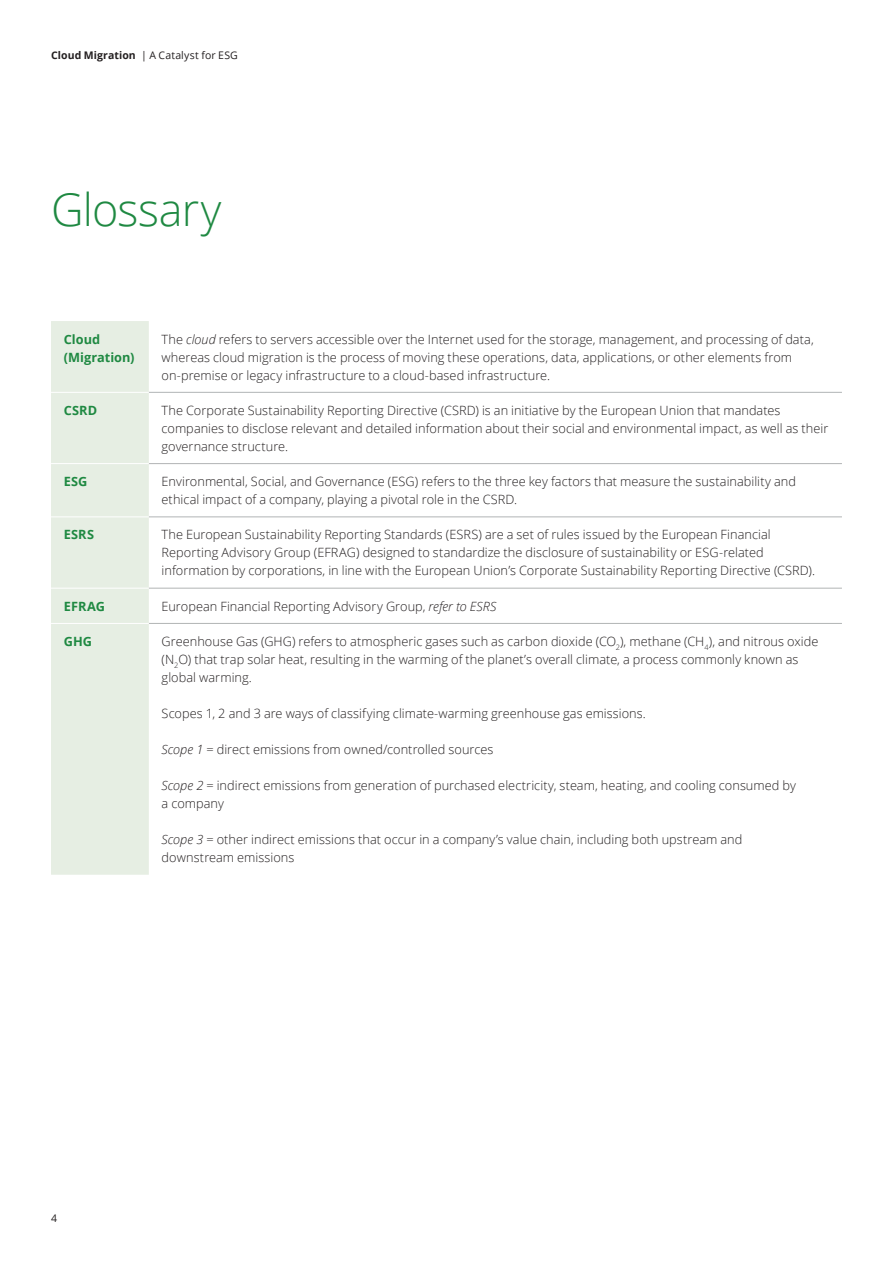
<style>
.page{position:relative;width:893px;height:1263px;background:#fff}
.page>*{position:absolute;margin:0;border:0;box-sizing:border-box;transform-origin:0 0}
.Story_heading_light__30_36pt{font:300 45px "Open Sans";letter-spacing:-.015em;color:#1f8942}
.Body_copy__8_5_12pt{font:300 12.75px/18px "Open Sans";letter-spacing:.005em;color:#231f20}
.Body_copy__8_5_12pt-2{font:700 12.75px/18px "Open Sans";letter-spacing:.005em;color:#1f8942}
.t1{font:10.5px "Open Sans";letter-spacing:.02em;color:#231f20}
.s1{font-weight:700}
.s2{font-style:italic}
</style>
<div class="page">
<div style="left:51px;top:321px;width:98px;height:554px;background:#e6eee3"></div>
<hr style="left:149px;top:392px;width:693px;height:1px;background:#b1b4b5">
<hr style="left:149px;top:463px;width:693px;height:1px;background:#b1b4b5">
<hr style="left:149px;top:516px;width:693px;height:1px;background:#b1b4b5">
<hr style="left:149px;top:588px;width:693px;height:1px;background:#b1b4b5">
<hr style="left:149px;top:623px;width:693px;height:1px;background:#b1b4b5">
<hr style="left:51px;top:392px;width:98px;height:1px;background:#fff">
<hr style="left:51px;top:463px;width:98px;height:1px;background:#fff">
<hr style="left:51px;top:516px;width:98px;height:1px;background:#fff">
<hr style="left:51px;top:588px;width:98px;height:1px;background:#fff">
<hr style="left:51px;top:623px;width:98px;height:1px;background:#fff">
<p class="t1" style="left:51px;top:48px;width:188px"><span class="s1">Cloud Migration</span> | A Catalyst for ESG</p>
<p class="Story_heading_light__30_36pt" style="left:51px;top:179px;width:172px">Glossary</p>
<p class="Body_copy__8_5_12pt-2" style="left:64px;top:330px;width:72px">Cloud (Migration)</p>
<p class="Body_copy__8_5_12pt" style="left:162px;top:330px;width:654px">The <span class="s2">cloud</span> refers to servers accessible over the Internet used for the storage, management, and processing of data, whereas cloud migration is the process of moving these operations, data, applications, or other elements from on-premise or legacy infrastructure to a cloud-based infrastructure.</p>
<p class="Body_copy__8_5_12pt-2" style="left:64px;top:401px;width:35px">CSRD</p>
<p class="Body_copy__8_5_12pt" style="left:162px;top:401px;width:668px">The Corporate Sustainability Reporting Directive (CSRD) is an initiative by the European Union that mandates companies to disclose relevant and detailed information about their social and environmental impact, as well as their governance structure.</p>
<p class="Body_copy__8_5_12pt-2" style="left:64px;top:472px;width:25px">ESG</p>
<p class="Body_copy__8_5_12pt" style="left:162px;top:472px;width:636px">Environmental, Social, and Governance (ESG) refers to the three key factors that measure the sustainability and ethical impact of a company, playing a pivotal role in the CSRD.</p>
<p class="Body_copy__8_5_12pt-2" style="left:64px;top:525px;width:32px">ESRS</p>
<p class="Body_copy__8_5_12pt" style="left:162px;top:525px;width:655px">The European Sustainability Reporting Standards (ESRS) are a set of rules issued by the European Financial<br>Reporting Advisory Group (EFRAG) designed to standardize the disclosure of sustainability or ESG-related information by corporations, in line with the European Union’s Corporate Sustainability Reporting Directive (CSRD).</p>
<p class="Body_copy__8_5_12pt-2" style="left:64px;top:597px;width:43px">EFRAG</p>
<p class="Body_copy__8_5_12pt" style="left:162px;top:597px;width:336px">European Financial Reporting Advisory Group, <span class="s2">refer to ESRS</span></p>
<p class="Body_copy__8_5_12pt-2" style="left:64px;top:632px;width:30px">GHG</p>
<p class="Body_copy__8_5_12pt" style="left:162px;top:632px;width:658px">Greenhouse Gas (GHG) refers to atmospheric gases such as carbon dioxide (CO<sub>2</sub>), methane (CH<sub>4</sub>), and nitrous oxide (N<sub>2</sub>O) that trap solar heat, resulting in the warming of the planet’s overall climate, a process commonly known as global warming.</p>
<p class="Body_copy__8_5_12pt" style="left:162px;top:704px;width:486px">Scopes 1, 2 and 3 are ways of classifying climate-warming greenhouse gas emissions.</p>
<p class="Body_copy__8_5_12pt" style="left:162px;top:740px;width:333px"><span class="s2">Scope 1</span> = direct emissions from owned/controlled sources</p>
<p class="Body_copy__8_5_12pt" style="left:162px;top:776px;width:636px"><span class="s2">Scope 2</span> = indirect emissions from generation of purchased electricity, steam, heating, and cooling consumed by a company</p>
<p class="Body_copy__8_5_12pt" style="left:162px;top:830px;width:582px"><span class="s2">Scope 3</span> = other indirect emissions that occur in a company’s value chain, including both upstream and downstream emissions</p>
<p class="t1" style="left:51px;top:1211px;width:8px">4</p>
</div>
